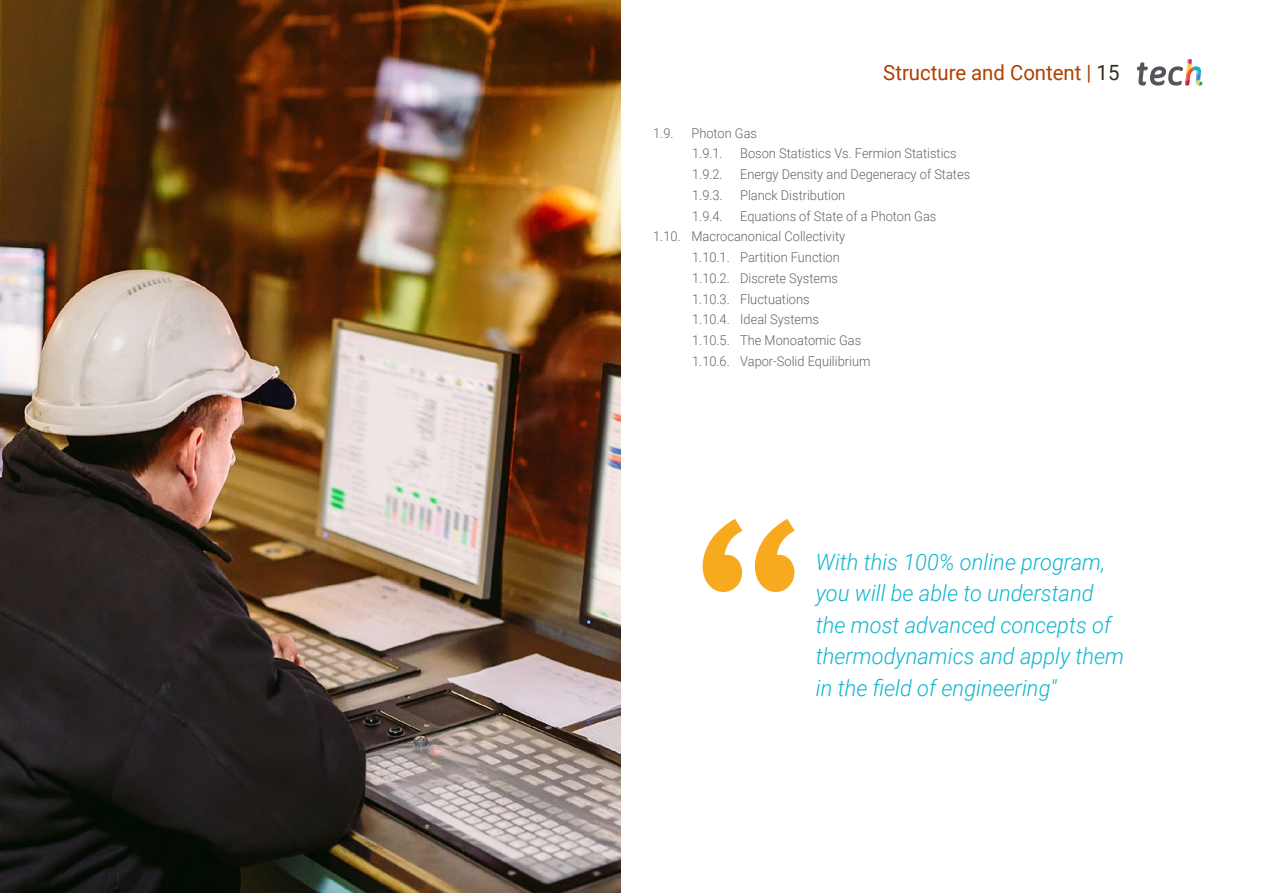
<style>
.page{position:relative;width:1263px;height:893px;background:#fff}
.page>*{position:absolute;margin:0;border:0;box-sizing:border-box;transform-origin:0 0}
.t1{font:italic 300 22.5px/31.5px "Roboto";color:#0fb6cf}
.t2{font:21px "Roboto";color:#ae4000}
.t3{font:300 13.5px/20.7px "Roboto";color:#61646a;scale:.95 1}
.s1{color:#312e20}
</style>
<div class="page">
<svg style="left:1137px;top:59px;width:65px;height:27px"></svg>
<svg style="left:702px;top:519px;width:93px;height:73px"></svg>
<img style="left:0;top:0;width:621px;height:893px">
<h2 class="t2" style="left:883px;top:57px;width:238px">Structure and Content | <span class="s1">15</span></h2>
<p class="t3" style="left:653px;top:122px;width:23px">1.9.</p>
<p class="t3" style="left:691px;top:122px;width:71px">Photon Gas<br>1.9.1.</p>
<p class="t3" style="left:740px;top:143px;width:229px">Boson Statistics Vs. Fermion Statistics</p>
<p class="t3" style="left:692px;top:164px;width:34px">1.9.2.</p>
<p class="t3" style="left:740px;top:164px;width:244px">Energy Density and Degeneracy of States</p>
<p class="t3" style="left:692px;top:184px;width:34px">1.9.3.</p>
<p class="t3" style="left:740px;top:184px;width:112px">Planck Distribution</p>
<p class="t3" style="left:692px;top:205px;width:34px">1.9.4.</p>
<p class="t3" style="left:740px;top:205px;width:208px">Equations of State of a Photon Gas</p>
<p class="t3" style="left:653px;top:226px;width:204px">1.10. Macrocanonical Collectivity</p>
<p class="t3" style="left:692px;top:247px;width:157px">1.10.1. Partition Function</p>
<p class="t3" style="left:692px;top:267px;width:155px">1.10.2. Discrete Systems</p>
<p class="t3" style="left:692px;top:288px;width:125px">1.10.3. Fluctuations</p>
<p class="t3" style="left:692px;top:309px;width:135px">1.10.4. Ideal Systems</p>
<p class="t3" style="left:692px;top:330px;width:179px">1.10.5. The Monoatomic Gas</p>
<p class="t3" style="left:692px;top:350px;width:189px">1.10.6. Vapor-Solid Equilibrium</p>
<h1 class="t1" style="left:816px;top:545px;width:309px">With this 100% online program, you will be able to understand the most advanced concepts of thermodynamics and apply them in the field of engineering"</h1>
</div>
